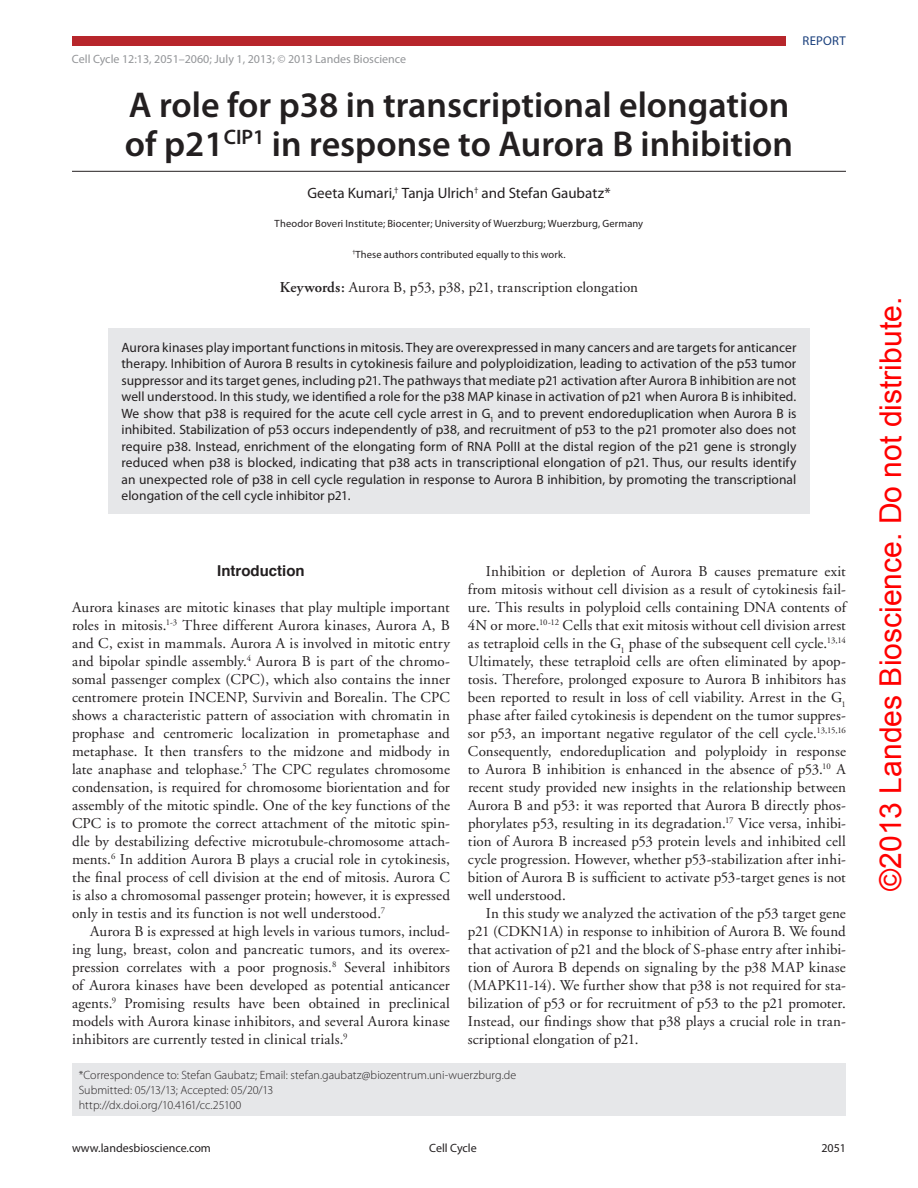
<style>
.page{position:relative;width:918px;height:1188px;background:#fff}
.page>*{position:absolute;margin:0;border:0;box-sizing:border-box;transform-origin:0 0}
.t1{font:600 36px/39px "Myriad Pro";color:#231f20}
.t2{font:30.15px "Arial";color:#f00}
.t3{font:15px/18px "Adobe Garamond";letter-spacing:.005em;color:#231f20;text-align:justify}
.t4{font:15px "Myriad Pro";color:#231f20}
.t5{font:700 15px "Helvetica";color:#231f20}
.t6{font:13.5px/16.5px "Myriad Pro";letter-spacing:.005em;color:#231f20;text-align:justify}
.t7{font:12.75px "Myriad Pro";letter-spacing:.02em;color:#193f7c}
.t8{font:300 12px/15px "Myriad Pro";color:#231f20}
.t9{font:12px "Myriad Pro";color:#939598}
.t10{font:12px "Myriad Pro";color:#231f20}
.t11{font:10.5px "Myriad Pro";letter-spacing:.015em;color:#231f20}
.s1{font-weight:600}
</style>
<div class="page">
<div style="left:72px;top:36px;width:713px;height:10px;background:#b7262b"></div>
<div style="left:72px;top:1063px;width:774px;height:53px;background:#e6e7e9"></div>
<div style="left:108px;top:328px;width:702px;height:186px;background:#e6e7e9"></div>
<hr style="left:72px;top:171px;width:774px;height:1px;background:#231f20">
<p class="t9" style="left:72px;top:52px;width:336px">Cell Cycle 12:13, 2051–2060; July 1, 2013; © 2013 Landes Bioscience</p>
<h1 class="t1" style="left:125px;top:85px;width:670px">A role for p38 in transcriptional elongation of p21<sup>CIP1</sup> in response to Aurora B inhibition</h1>
<p class="t4" style="left:307px;top:184px;width:305px">Geeta Kumari,<sup>†</sup> Tanja Ulrich<sup>†</sup> and Stefan Gaubatz*</p>
<p class="t11" style="left:275px;top:217px;width:370px">Theodor Boveri Institute; Biocenter; University of Wuerzburg; Wuerzburg, Germany</p>
<p class="t11" style="left:352px;top:248px;width:215px"><sup>†</sup>These authors contributed equally to this work.</p>
<p class="t3" style="left:280px;top:279px;width:360px"><span class="s1">Keywords:</span> Aurora B, p53, p38, p21, transcription elongation</p>
<p class="t7" style="left:803px;top:33px;width:45px">Report</p>
<p class="t6" style="left:121px;top:339px;width:676px">Aurora kinases play important functions in mitosis. They are overexpressed in many cancers and are targets for anticancer therapy. Inhibition of Aurora B results in cytokinesis failure and polyploidization, leading to activation of the p53 tumor suppressor and its target genes, including p21. The pathways that mediate p21 activation after Aurora B inhibition are not well understood. In this study, we identified a role for the p38 MAP kinase in activation of p21 when Aurora B is inhibited.<br>We show that p38 is required for the acute cell cycle arrest in G<sub>1</sub> and to prevent endoreduplication when Aurora B is inhibited. Stabilization of p53 occurs independently of p38, and recruitment of p53 to the p21 promoter also does not require p38. Instead, enrichment of the elongating form of RNA PolII at the distal region of the p21 gene is strongly reduced when p38 is blocked, indicating that p38 acts in transcriptional elongation of p21. Thus, our results identify an unexpected role of p38 in cell cycle regulation in response to Aurora B inhibition, by promoting the transcriptional elongation of the cell cycle inhibitor p21.</p>
<p class="t5" style="left:217px;top:559px;width:89px">Introduction</p>
<p class="t3" style="left:72px;top:599px;width:379px">Aurora kinases are mitotic kinases that play multiple important roles in mitosis.<sup>1-3</sup> Three different Aurora kinases, Aurora A, B and C, exist in mammals. Aurora A is involved in mitotic entry and bipolar spindle assembly.<sup>4</sup> Aurora B is part of the chromo&shy;somal passenger complex (CPC), which also contains the inner centromere protein INCENP, Survivin and Borealin. The CPC shows a characteristic pattern of association with chromatin in prophase and centromeric localization in prometaphase and metaphase. It then transfers to the midzone and midbody in late anaphase and telophase.<sup>5</sup> The CPC regulates chromosome condensation, is required for chromosome biorientation and for assembly of the mitotic spindle. One of the key functions of the CPC is to promote the correct attachment of the mitotic spin&shy;dle by destabilizing defective microtubule-chromosome attach&shy;ments.<sup>6</sup> In addition Aurora B plays a crucial role in cytokinesis, the final process of cell division at the end of mitosis. Aurora C is also a chromosomal passenger protein; however, it is expressed only in testis and its function is not well understood.<sup>7</sup></p>
<p class="t3" style="left:72px;top:923px;width:379px;text-indent:18px">Aurora B is expressed at high levels in various tumors, includ&shy;ing lung, breast, colon and pancreatic tumors, and its overex&shy;pression correlates with a poor prognosis.<sup>8</sup> Several inhibitors of Aurora kinases have been developed as potential anticancer agents.<sup>9</sup> Promising results have been obtained in preclinical models with Aurora kinase inhibitors, and several Aurora kinase inhibitors are currently tested in clinical trials.<sup>9</sup></p>
<p class="t3" style="left:468px;top:563px;width:380px;text-indent:18px">Inhibition or depletion of Aurora B causes premature exit from mitosis without cell division as a result of cytokinesis fail&shy;ure. This results in polyploid cells containing DNA contents of 4N or more.<sup>10-12</sup> Cells that exit mitosis without cell division arrest as tetraploid cells in the G<sub>1</sub> phase of the subsequent cell cycle.<sup>13,14<br></sup>Ultimately, these tetraploid cells are often eliminated by apop&shy;tosis. Therefore, prolonged exposure to Aurora B inhibitors has been reported to result in loss of cell viability. Arrest in the G<sub>1 </sub>phase after failed cytokinesis is dependent on the tumor suppres&shy;sor p53, an important negative regulator of the cell cycle.<sup>13,15,16<br></sup>Consequently, endoreduplication and polyploidy in response to Aurora B inhibition is enhanced in the absence of p53.<sup>10</sup> A recent study provided new insights in the relationship between Aurora B and p53: it was reported that Aurora B directly phos&shy;phorylates p53, resulting in its degradation.<sup>17</sup> Vice versa, inhibi&shy;tion of Aurora B increased p53 protein levels and inhibited cell cycle progression. However, whether p53-stabilization after inhi&shy;bition of Aurora B is sufficient to activate p53-target genes is not well understood.</p>
<p class="t3" style="left:468px;top:905px;width:379px;text-indent:18px">In this study we analyzed the activation of the p53 target gene p21 (CDKN1A) in response to inhibition of Aurora B. We found that activation of p21 and the block of S-phase entry after inhibi&shy;tion of Aurora B depends on signaling by the p38 MAP kinase (MAPK11-14). We further show that p38 is not required for sta&shy;bilization of p53 or for recruitment of p53 to the p21 promoter.<br>Instead, our findings show that p38 plays a crucial role in tran&shy;scriptional elongation of p21.</p>
<p class="t8" style="left:79px;top:1068px;width:439px">*Correspondence to: Stefan Gaubatz; Email: stefan.gaubatz@biozentrum.uni-wuerzburg.de<br>Submitted: 05/13/13; Accepted: 05/20/13<br>http://dx.doi.org/10.4161/cc.25100</p>
<p class="t10" style="left:72px;top:1141px;width:140px">www.landesbioscience.com</p>
<p class="t10" style="left:429px;top:1141px;width:49px">Cell Cycle</p>
<p class="t10" style="left:821px;top:1141px;width:26px">2051</p>
<h2 class="t2" style="left:871px;top:891px;width:595px;rotate:-90deg">©2013 Landes Bioscience. Do not distribute.</h2>
</div>
